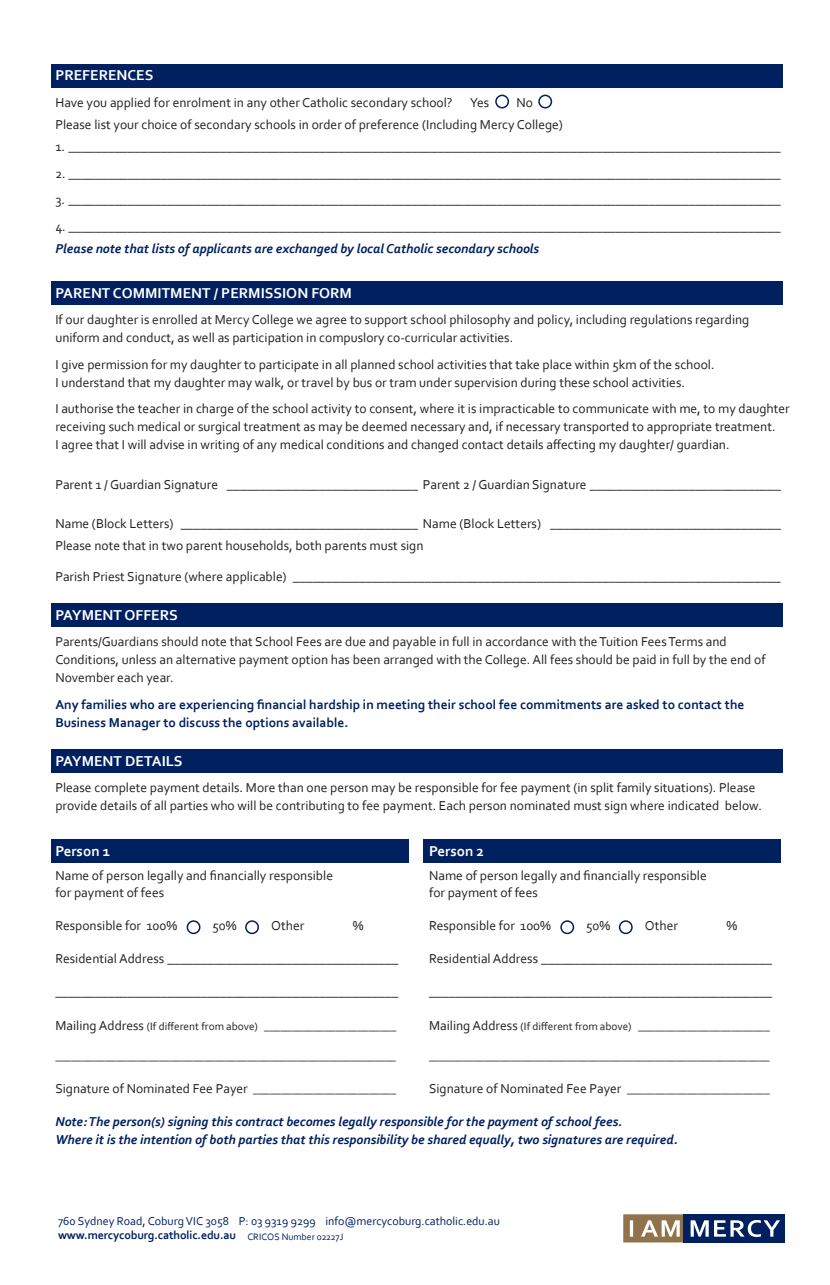
<style>
.page{position:relative;width:830px;height:1285px;background:#fff}
.page>*{position:absolute;margin:0;border:0;box-sizing:border-box;transform-origin:0 0}
.t1{font:700 15px "Corbel";color:#fff}
.t2{font:13.5px/18px "Corbel";color:#231f20}
.t3{font:italic 700 13.5px/18px "Corbel";color:#00205f}
.t4{font:700 13.5px/18px "Corbel";color:#00205f}
.t5{font:12px/14.4px "Corbel";letter-spacing:-.005em;color:#00205f}
.t6{font:11.25px "Corbel";color:#231f20}
.t7{font:9.75px "Corbel";color:#00205f}
.s1{font-size:13.5px}
.s2{font-size:11.25px}
.s3{font-weight:700}
</style>
<div class="page">
<div style="left:51px;top:64px;width:730px;height:23px;background:#00205f"></div>
<div style="left:51px;top:603px;width:730px;height:23px;background:#00205f"></div>
<div style="left:51px;top:749px;width:730px;height:23px;background:#00205f"></div>
<div style="left:51px;top:839px;width:358px;height:23px;background:#00205f"></div>
<div style="left:423px;top:839px;width:358px;height:23px;background:#00205f"></div>
<div style="left:51px;top:281px;width:730px;height:23px;background:#00205f"></div>
<div style="left:495px;top:95px;width:14px;height:13px;border:2px solid #00205f;border-radius:50%"></div>
<div style="left:538px;top:95px;width:14px;height:13px;border:2px solid #00205f;border-radius:50%"></div>
<div style="left:683px;top:1213px;width:102px;height:29px;background:#00205f"></div>
<svg style="left:623px;top:1213px;width:156px;height:29px"></svg>
<div style="left:186px;top:920px;width:14px;height:14px;border:2px solid #00205f;border-radius:50%"></div>
<div style="left:560px;top:920px;width:14px;height:14px;border:2px solid #00205f;border-radius:50%"></div>
<div style="left:245px;top:920px;width:14px;height:14px;border:2px solid #00205f;border-radius:50%"></div>
<div style="left:618px;top:920px;width:14px;height:14px;border:2px solid #00205f;border-radius:50%"></div>
<p class="t1" style="left:55px;top:66px;width:100px">PREFERENCES</p>
<p class="t2" style="left:55px;top:93px;width:398px">Have you applied for enrolment in any other Catholic secondary school?</p>
<p class="t2" style="left:470px;top:93px;width:21px">Yes</p>
<p class="t2" style="left:516px;top:93px;width:18px">No</p>
<p class="t2" style="left:55px;top:115px;width:508px">Please list your choice of secondary schools in order of preference (Including Mercy College)</p>
<p class="t2" style="left:55px;top:137px;width:726px">1. ____________________________________________________________________________________________________________</p>
<p class="t2" style="left:55px;top:164px;width:726px">2. ____________________________________________________________________________________________________________</p>
<p class="t2" style="left:55px;top:190px;width:726px">3. ____________________________________________________________________________________________________________</p>
<p class="t2" style="left:55px;top:217px;width:726px">4. ____________________________________________________________________________________________________________</p>
<p class="t3" style="left:55px;top:239px;width:485px">Please note that lists of applicants are exchanged by local Catholic secondary schools</p>
<p class="t1" style="left:55px;top:283px;width:298px">PARENT COMMITMENT / PERMISSION FORM</p>
<p class="t2" style="left:55px;top:310px;width:695px">If our daughter is enrolled at Mercy College we agree to support school philosophy and policy, including regulations regarding uniform and conduct, as well as participation in compuslory co-curricular activities.</p>
<p class="t2" style="left:55px;top:355px;width:660px">I give permission for my daughter to participate in all planned school activities that take place within 5km of the school.<br>I understand that my daughter may walk, or travel by bus or tram under supervision during these school activities.</p>
<p class="t2" style="left:55px;top:399px;width:735px">I authorise the teacher in charge of the school activity to consent, where it is impracticable to communicate with me, to my daughter receiving such medical or surgical treatment as may be deemed necessary and, if necessary transported to appropriate treatment.<br>I agree that I will advise in writing of any medical conditions and changed contact details affecting my daughter/ guardian.</p>
<p class="t2" style="left:55px;top:474px;width:726px">Parent 1 / Guardian Signature _____________________________ Parent 2 / Guardian Signature _____________________________</p>
<p class="t2" style="left:55px;top:514px;width:726px">Name (Block Letters) ____________________________________ Name (Block Letters) ___________________________________</p>
<p class="t2" style="left:55px;top:536px;width:369px">Please note that in two parent households, both parents must sign</p>
<p class="t2" style="left:55px;top:567px;width:726px">Parish Priest Signature (where applicable) __________________________________________________________________________</p>
<p class="t1" style="left:55px;top:605px;width:124px">PAYMENT OFFERS</p>
<p class="t2" style="left:55px;top:632px;width:711px">Parents/Guardians should note that School Fees are due and payable in full in accordance with the Tuition Fees Terms and<br>Conditions, unless an alternative payment option has been arranged with the College. All fees should be paid in full by the end of<br>November each year.</p>
<p class="t4" style="left:55px;top:695px;width:690px">Any families who are experiencing financial hardship in meeting their school fee commitments are asked to contact the<br>Business Manager to discuss the options available.</p>
<p class="t1" style="left:55px;top:751px;width:129px">PAYMENT DETAILS</p>
<p class="t2" style="left:55px;top:778px;width:707px">Please complete payment details. More than one person may be responsible for fee payment (in split family situations). Please provide details of all parties who will be contributing to fee payment. Each person nominated must sign where indicated below.</p>
<p class="t1" style="left:55px;top:841px;width:56px">Person 1</p>
<p class="t2" style="left:55px;top:867px;width:279px;line-height:16.2px">Name of person legally and financially responsible for payment of fees</p>
<p class="t2" style="left:55px;top:915px;width:123px">Responsible for 100%</p>
<p class="t2" style="left:212px;top:915px;width:26px">50%</p>
<p class="t2" style="left:271px;top:915px;width:34px">Other</p>
<p class="t2" style="left:353px;top:915px;width:12px">%</p>
<p class="t2" style="left:55px;top:949px;width:344px">Residential Address ___________________________________</p>
<p class="t2" style="left:55px;top:982px;width:344px">____________________________________________________</p>
<p class="t6" style="left:55px;top:1018px;width:342px"><span class="s1">Mailing Address</span> (If different from above) ________________________</p>
<p class="t6" style="left:55px;top:1049px;width:342px">______________________________________________________________</p>
<p class="t2" style="left:55px;top:1079px;width:342px">Signature of Nominated Fee Payer <span class="s2">__________________________</span></p>
<p class="t1" style="left:429px;top:841px;width:56px">Person 2</p>
<p class="t2" style="left:429px;top:867px;width:279px;line-height:16.2px">Name of person legally and financially responsible for payment of fees</p>
<p class="t2" style="left:429px;top:915px;width:123px">Responsible for 100%</p>
<p class="t2" style="left:586px;top:915px;width:26px">50%</p>
<p class="t2" style="left:644px;top:915px;width:34px">Other</p>
<p class="t2" style="left:726px;top:915px;width:12px">%</p>
<p class="t2" style="left:429px;top:949px;width:344px">Residential Address ___________________________________</p>
<p class="t2" style="left:429px;top:982px;width:344px">____________________________________________________</p>
<p class="t6" style="left:429px;top:1018px;width:342px"><span class="s1">Mailing Address</span> (If different from above) ________________________</p>
<p class="t6" style="left:429px;top:1049px;width:342px">______________________________________________________________</p>
<p class="t2" style="left:429px;top:1079px;width:342px">Signature of Nominated Fee Payer <span class="s2">__________________________</span></p>
<p class="t3" style="left:55px;top:1111px;width:623px">Note: The person(s) signing this contract becomes legally responsible for the payment of school fees.<br>Where it is the intention of both parties that this responsibility be shared equally, two signatures are required.</p>
<p class="t5" style="left:58px;top:1212px;width:443px">760 Sydney Road, Coburg VIC 3058 P: 03 9319 9299 info@mercycoburg.catholic.edu.au <span class="s3">www.mercycoburg.catholic.edu.au</span></p>
<p class="t7" style="left:247px;top:1230px;width:97px">CRICOS Number 02227J</p>
</div>
